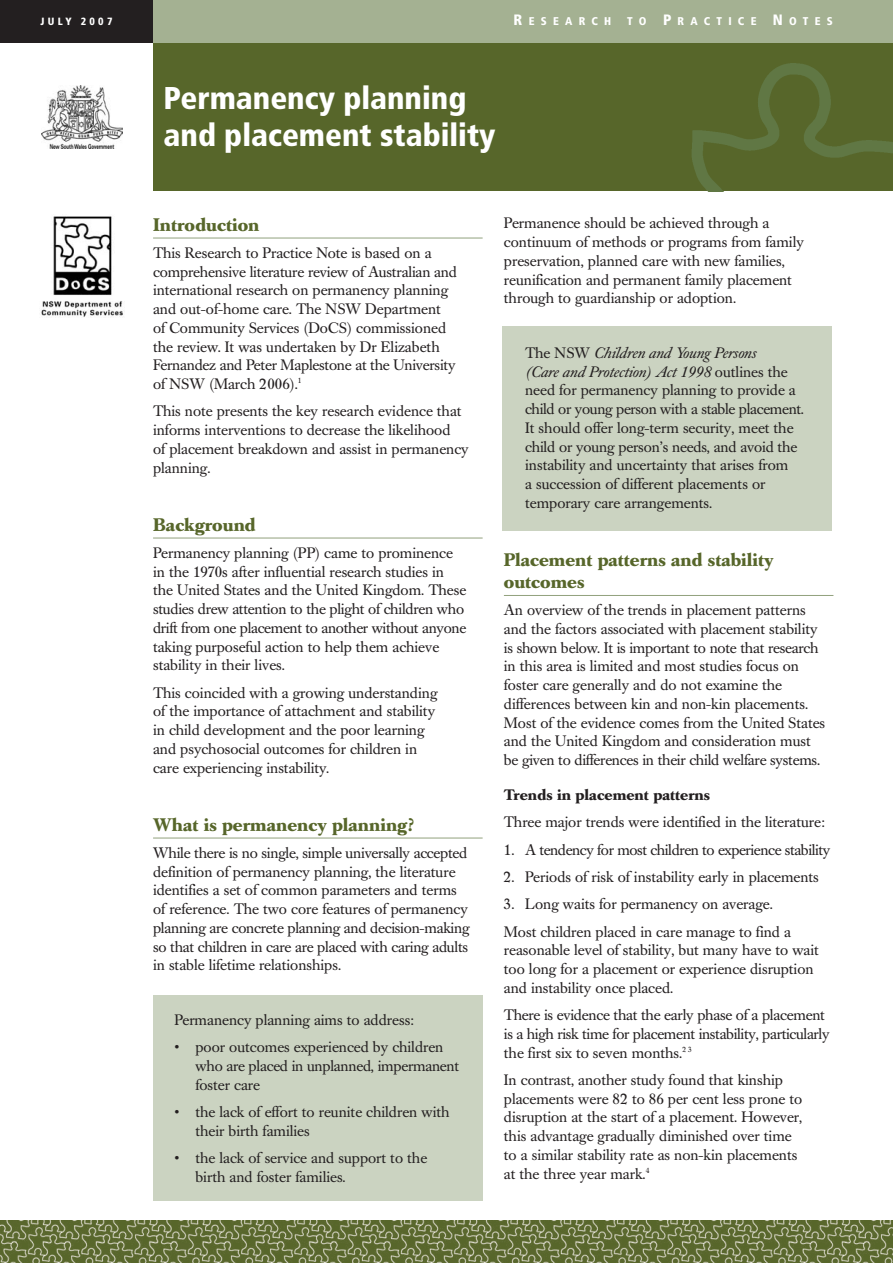
<style>
.page{position:relative;width:893px;height:1263px;background:#fff}
.page>*{position:absolute;margin:0;border:0;box-sizing:border-box;transform-origin:0 0}
.t1{font:900 condensed 31.5px/37.8px "Frutiger";color:#fff}
.t2{font:700 18px/22.2px "Caslon Book BE";color:#57662a}
.t3{font:15px/18.8px "Caslon Book BE";color:#231f20}
.t4{font:15px "Caslon Book BE";letter-spacing:-.025em;color:#231f20}
.t5{font:700 15px "Caslon Book BE";color:#231f20}
.t6{font:900 condensed 11.25px "Frutiger";letter-spacing:.555em;color:#fff}
.t7{font:900 condensed 10.5px "Frutiger";letter-spacing:.31em;color:#fff}
.s1{font-size:15px}
.s2{font-style:italic}
</style>
<div class="page">
<div style="left:153px;top:995px;width:330px;height:206px;background:#cbd3c1"></div>
<div style="left:503px;top:326px;width:329px;height:205px;background:#cbd3c1"></div>
<div style="left:153px;top:43px;width:740px;height:148px;background:#57662a"></div>
<img style="left:692px;top:63px;width:201px;height:128px">
<div style="left:0;top:0;width:153px;height:43px;background:#231f20"></div>
<img style="left:0;top:1220px;width:893px;height:43px">
<img style="left:41px;top:216px;width:82px;height:101px">
<hr style="left:153px;top:238px;width:330px;height:1px;background:#91a17d">
<hr style="left:153px;top:538px;width:330px;height:1px;background:#91a17d">
<hr style="left:153px;top:838px;width:330px;height:1px;background:#91a17d">
<hr style="left:504px;top:595px;width:329px;height:1px;background:#91a17d">
<div style="left:153px;top:0;width:740px;height:43px;background:#a4b192"></div>
<img style="left:41px;top:86px;width:82px;height:62px">
<p class="t7" style="left:41px;top:17px;width:73px">JULY 2007</p>
<p class="t6" style="left:514px;top:17px;width:99px"><span class="s1">R</span>ESEARCH</p>
<p class="t6" style="left:627px;top:17px;width:207px">TO <span class="s1">P</span>RACTICE <span class="s1">N</span>OTES</p>
<h1 class="t1" style="left:164px;top:81px;width:334px">Permanency planning and placement stability</h1>
<p class="t2" style="left:153px;top:215px;width:108px">Introduction</p>
<p class="t3" style="left:153px;top:245px;width:305px">This Research to Practice Note is based on a comprehensive literature review of Australian and international research on permanency planning and out-of-home care. The NSW Department<br>of Community Services (DoCS) commissioned the review. It was undertaken by Dr Elizabeth Fernandez and Peter Maplestone at the University of NSW (March 2006).<sup>1</sup></p>
<p class="t3" style="left:153px;top:403px;width:317px">This note presents the key research evidence that informs interventions to decrease the likelihood<br>of placement breakdown and assist in permanency planning.</p>
<p class="t2" style="left:153px;top:515px;width:104px">Background</p>
<p class="t3" style="left:153px;top:545px;width:315px">Permanency planning (PP) came to prominence in the 1970s after influential research studies in the United States and the United Kingdom. These studies drew attention to the plight of children who drift from one placement to another without anyone taking purposeful action to help them achieve stability in their lives.</p>
<p class="t3" style="left:153px;top:685px;width:286px">This coincided with a growing understanding of the importance of attachment and stability in child development and the poor learning and psychosocial outcomes for children in care experiencing instability.</p>
<p class="t2" style="left:153px;top:815px;width:262px">What is permanency planning?</p>
<p class="t3" style="left:153px;top:845px;width:318px">While there is no single, simple universally accepted definition of permanency planning, the literature identifies a set of common parameters and terms of reference. The two core features of permanency planning are concrete planning and decision-making so that children in care are placed with caring adults in stable lifetime relationships.</p>
<p class="t3" style="left:174px;top:1012px;width:241px">Permanency planning aims to address:</p>
<p class="t3" style="left:195px;top:1039px;width:265px;text-indent:-21px">• poor outcomes experienced by children who are placed in unplanned, impermanent foster care</p>
<p class="t3" style="left:195px;top:1104px;width:256px;text-indent:-21px">• the lack of effort to reunite children with their birth families</p>
<p class="t3" style="left:195px;top:1150px;width:233px;text-indent:-21px">• the lack of service and support to the birth and foster families.</p>
<p class="t3" style="left:504px;top:215px;width:301px">Permanence should be achieved through a continuum of methods or programs from family preservation, planned care with new families, reunification and permanent family placement through to guardianship or adoption.</p>
<p class="t3" style="left:525px;top:345px;width:280px">The NSW <span class="s2">Children and Young Persons<br>(Care and Protection) Act 1998</span> outlines the need for permanency planning to provide a child or young person with a stable placement.<br>It should offer long-term security, meet the child or young person’s needs, and avoid the instability and uncertainty that arises from<br>a succession of different placements or temporary care arrangements.</p>
<p class="t2" style="left:504px;top:550px;width:271px">Placement patterns and stability outcomes</p>
<p class="t3" style="left:504px;top:602px;width:323px">An overview of the trends in placement patterns and the factors associated with placement stability is shown below. It is important to note that research in this area is limited and most studies focus on foster care generally and do not examine the differences between kin and non-kin placements.<br>Most of the evidence comes from the United States and the United Kingdom and consideration must be given to differences in their child welfare systems.</p>
<p class="t5" style="left:504px;top:789px;width:208px">Trends in placement patterns</p>
<p class="t3" style="left:504px;top:814px;width:322px">Three major trends were identified in the literature:</p>
<p class="t4" style="left:504px;top:844px;width:328px">1. A tendency for most children to experience stability</p>
<p class="t3" style="left:504px;top:869px;width:317px">2. Periods of risk of instability early in placements</p>
<p class="t3" style="left:504px;top:892px;width:289px;line-height:27.3px">3. Long waits for permanency on average.<br>Most children placed in care manage to find a</p>
<p class="t3" style="left:504px;top:942px;width:316px">reasonable level of stability, but many have to wait too long for a placement or experience disruption and instability once placed.</p>
<p class="t3" style="left:504px;top:1007px;width:327px">There is evidence that the early phase of a placement is a high risk time for placement instability, particularly the first six to seven months.<sup>2</sup> <sup>3</sup></p>
<p class="t3" style="left:504px;top:1072px;width:300px">In contrast, another study found that kinship placements were 82 to 86 per cent less prone to disruption at the start of a placement. However, this advantage gradually diminished over time to a similar stability rate as non-kin placements at the three year mark.<sup>4</sup></p>
</div>
